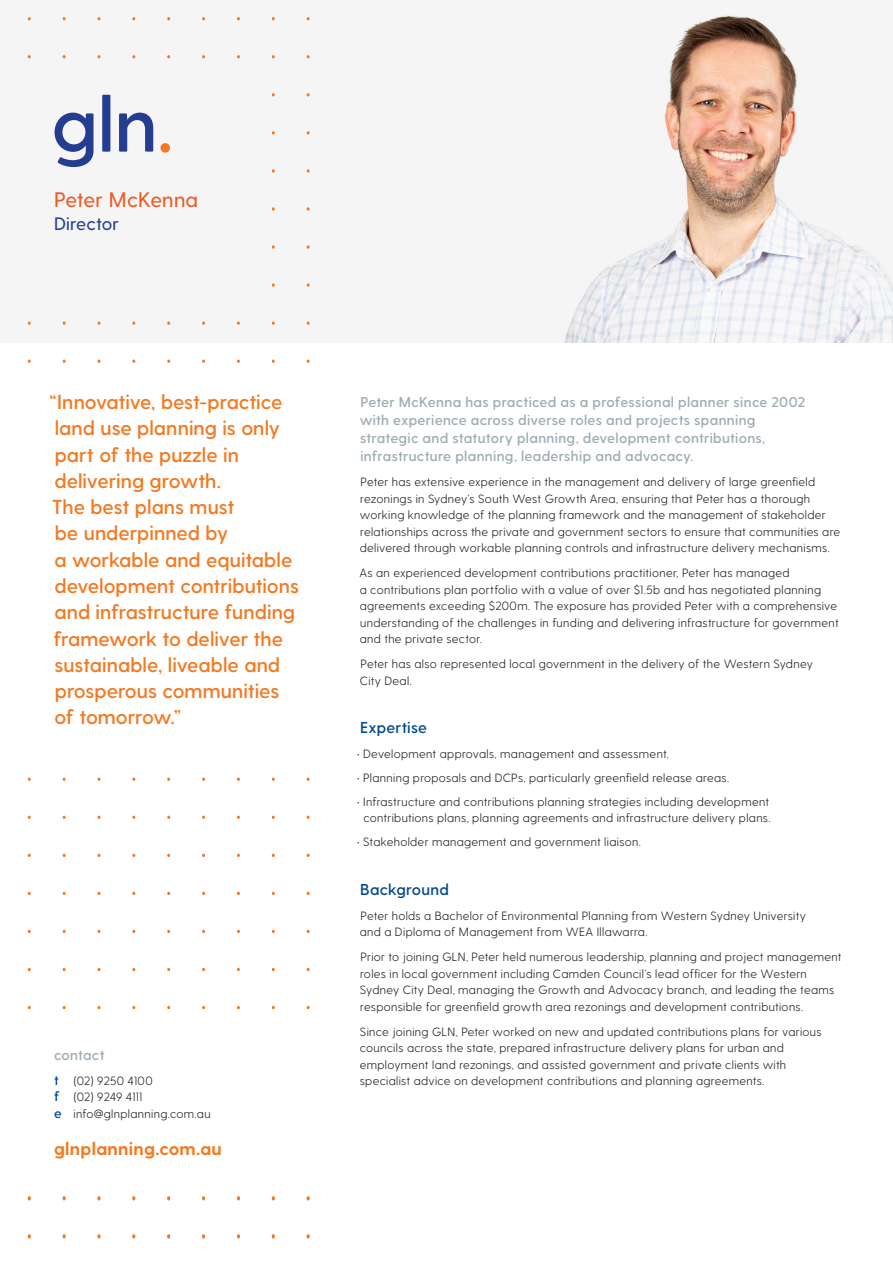
<style>
.page{position:relative;width:893px;height:1263px;background:#fff}
.page>*{position:absolute;margin:0;border:0;box-sizing:border-box;transform-origin:0 0}
.t1{font:500 21px "Greycliff CF";letter-spacing:.01em;color:#ee5b24}
.t2{font:600 20.25px/26.2px "Greycliff CF";color:#f47921}
.t3{font:700 18px "Greycliff CF";letter-spacing:.015em;color:#f47921}
.t4{font:500 18px "Greycliff CF";letter-spacing:.01em;color:#253f8e}
.t5{font:600 15.75px "Greycliff CF";letter-spacing:.015em;color:#034990}
.t6{font:600 14.25px/18px "Greycliff CF";letter-spacing:.02em;color:#9dadb3}
.t7{font:300 12px/16.5px "Greycliff CF";letter-spacing:.025em;color:#231f20}
.s1{font-weight:600;font-size:13.5px;color:#034990}
</style>
<div class="page">
<img style="left:27px;top:14px;width:866px;height:329px">
<svg style="left:307px;top:14px;width:3px;height:349px"></svg>
<svg style="left:237px;top:14px;width:3px;height:349px"></svg>
<svg style="left:167px;top:14px;width:3px;height:349px"></svg>
<svg style="left:28px;top:14px;width:3px;height:349px"></svg>
<svg style="left:272px;top:14px;width:3px;height:349px"></svg>
<svg style="left:202px;top:14px;width:3px;height:349px"></svg>
<svg style="left:307px;top:777px;width:3px;height:462px"></svg>
<svg style="left:237px;top:777px;width:3px;height:462px"></svg>
<svg style="left:167px;top:777px;width:3px;height:462px"></svg>
<svg style="left:97px;top:777px;width:3px;height:462px"></svg>
<svg style="left:28px;top:777px;width:3px;height:462px"></svg>
<svg style="left:272px;top:777px;width:3px;height:462px"></svg>
<svg style="left:202px;top:777px;width:3px;height:462px"></svg>
<svg style="left:132px;top:777px;width:3px;height:462px"></svg>
<svg style="left:63px;top:777px;width:3px;height:462px"></svg>
<div style="left:0;top:72px;width:249px;height:226px;background:#f5f5f5"></div>
<svg style="left:55px;top:14px;width:45px;height:349px"></svg>
<div style="left:102px;top:95px;width:8px;height:57px;background:#243d91"></div>
<svg style="left:119px;top:14px;width:34px;height:349px"></svg>
<div style="left:160px;top:143px;width:10px;height:10px;background:#f47921;border-radius:50%"></div>
<div style="left:0;top:1012px;width:321px;height:151px;background:#fff"></div>
<p class="t1" style="left:54px;top:187px;width:146px">Peter McKenna</p>
<p class="t4" style="left:54px;top:213px;width:66px">Director</p>
<p class="t2" style="left:49px;top:389px;width:251px">“Innovative, best-practice land use planning is only part of the puzzle in delivering growth.<br>The best plans must<br>be underpinned by<br>a workable and equitable development contributions and infrastructure funding framework to deliver the sustainable, liveable and prosperous communities<br>of tomorrow.”</p>
<p class="t6" style="left:54px;top:1046px;width:52px">contact</p>
<p class="t7" style="left:54px;top:1072px;width:158px"><span class="s1">t</span> (02) 9250 4100<br><span class="s1">f</span> (02) 9249 4111<br><span class="s1">e</span> info@glnplanning.com.au</p>
<p class="t3" style="left:54px;top:1138px;width:169px">glnplanning.com.au</p>
<p class="t6" style="left:360px;top:393px;width:447px">Peter McKenna has practiced as a professional planner since 2002 with experience across diverse roles and projects spanning strategic and statutory planning, development contributions, infrastructure planning, leadership and advocacy.</p>
<p class="t7" style="left:360px;top:474px;width:482px">Peter has extensive experience in the management and delivery of large greenfield rezonings in Sydney’s South West Growth Area, ensuring that Peter has a thorough working knowledge of the planning framework and the management of stakeholder relationships across the private and government sectors to ensure that communities are delivered through workable planning controls and infrastructure delivery mechanisms.</p>
<p class="t7" style="left:359px;top:565px;width:481px">As an experienced development contributions practitioner, Peter has managed<br>a contributions plan portfolio with a value of over $1.5b and has negotiated planning agreements exceeding $200m. The exposure has provided Peter with a comprehensive understanding of the challenges in funding and delivering infrastructure for government and the private sector.</p>
<p class="t7" style="left:360px;top:656px;width:454px">Peter has also represented local government in the delivery of the Western Sydney<br>City Deal.</p>
<p class="t5" style="left:360px;top:719px;width:68px">Expertise</p>
<p class="t7" style="left:357px;top:745px;width:314px">• Development approvals, management and assessment.</p>
<p class="t7" style="left:357px;top:769px;width:374px">• Planning proposals and DCPs, particularly greenfield release areas.</p>
<p class="t7" style="left:357px;top:794px;width:415px;line-height:15.8px;text-align:center">• Infrastructure and contributions planning strategies including development contributions plans, planning agreements and infrastructure delivery plans.</p>
<p class="t7" style="left:357px;top:834px;width:286px">• Stakeholder management and government liaison.</p>
<p class="t5" style="left:360px;top:880px;width:90px">Background</p>
<p class="t7" style="left:360px;top:907px;width:448px">Peter holds a Bachelor of Environmental Planning from Western Sydney University and a Diploma of Management from WEA Illawarra.</p>
<p class="t7" style="left:360px;top:949px;width:483px">Prior to joining GLN, Peter held numerous leadership, planning and project management roles in local government including Camden Council’s lead officer for the Western Sydney City Deal, managing the Growth and Advocacy branch, and leading the teams responsible for greenfield growth area rezonings and development contributions.</p>
<p class="t7" style="left:360px;top:1023px;width:463px">Since joining GLN, Peter worked on new and updated contributions plans for various councils across the state, prepared infrastructure delivery plans for urban and employment land rezonings, and assisted government and private clients with specialist advice on development contributions and planning agreements.</p>
</div>
